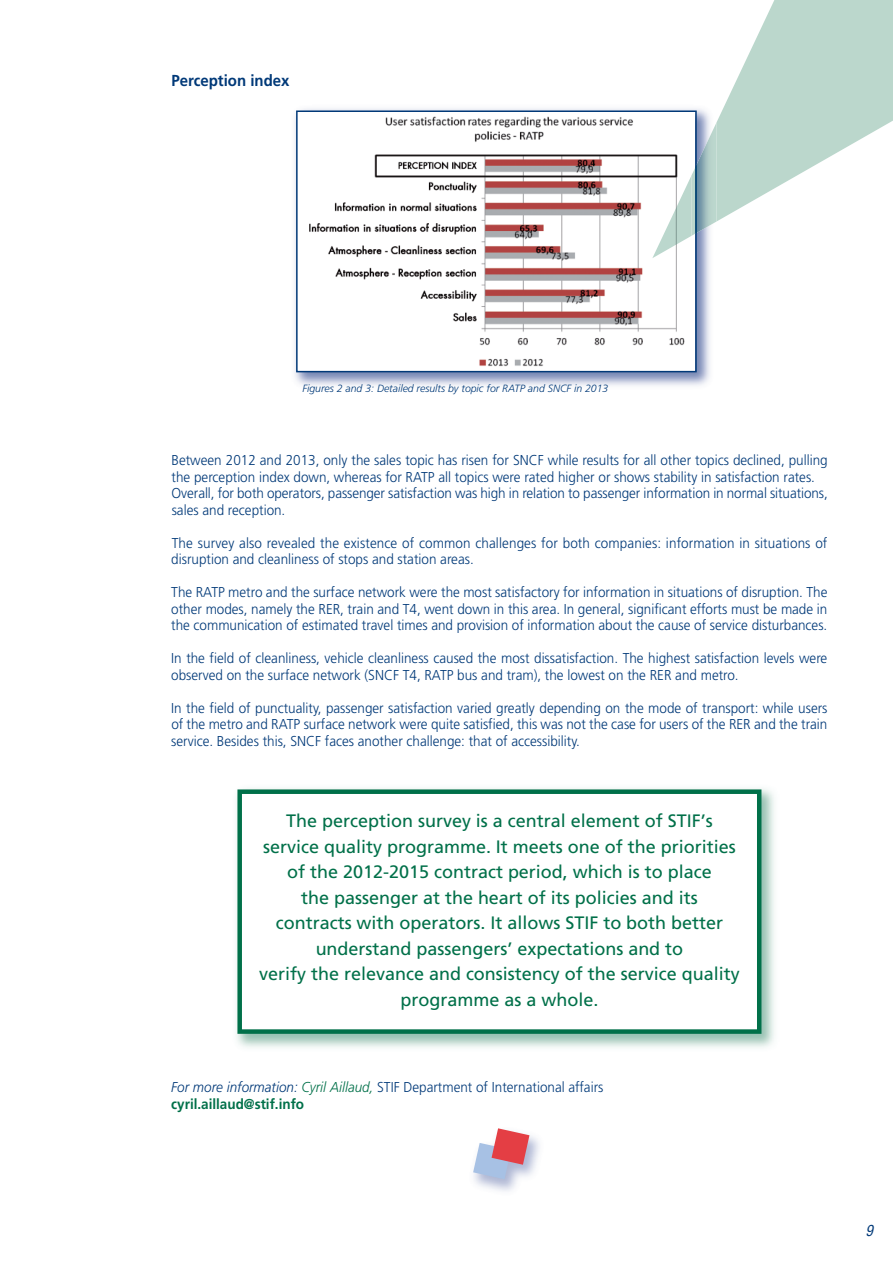
<style>
.page{position:relative;width:893px;height:1263px;background:#fff}
.page>*{position:absolute;margin:0;border:0;box-sizing:border-box;transform-origin:0 0}
.t1{font:18px/25.5px "Frutiger";color:#007049;text-align:center}
.t2{font:700 15.9px "Frutiger";color:#013978;scale:.94 1}
.t3{font:italic condensed 15px "Helvetica";color:#013978}
.t4{font:300 14.25px/16.5px "Frutiger";color:#013978;scale:.94 1}
.t5{font:italic 300 10.5px "Frutiger";color:#013978}
.s1{font-style:italic}
.s2{font-style:italic;color:#007049}
.s3{font-weight:700;color:#007049}
</style>
<div class="page">
<svg style="left:473px;top:1128px;width:56px;height:51px"></svg>
<img style="left:294px;top:108px;width:416px;height:278px">
<img style="left:299px;top:113px;width:393px;height:256px">
<div style="left:296px;top:110px;width:401px;height:262px;border:2px solid #013978"></div>
<img style="left:236px;top:788px;width:538px;height:260px">
<div style="left:242px;top:794px;width:515px;height:235px;background:#fff"></div>
<div style="left:237px;top:789px;width:524px;height:245px;border:4px solid #007049"></div>
<svg style="left:716px;top:0;width:177px;height:221px"></svg>
<img style="left:697px;top:122px;width:19px;height:111px">
<svg style="left:691px;top:164px;width:6px;height:72px"></svg>
<img style="left:652px;top:175px;width:39px;height:83px">
<p class="t2" style="left:172px;top:74px;width:127px">Perception index</p>
<p class="t5" style="left:302px;top:384px;width:307px">Figures 2 and 3: Detailed results by topic for RATP and SNCF in 2013</p>
<p class="t4" style="left:172px;top:453px;width:700px">Between 2012 and 2013, only the sales topic has risen for SNCF while results for all other topics declined, pulling the perception index down, whereas for RATP all topics were rated higher or shows stability in satisfaction rates.<br>Overall, for both operators, passenger satisfaction was high in relation to passenger information in normal situations, sales and reception.</p>
<p class="t4" style="left:171px;top:536px;width:699px">The survey also revealed the existence of common challenges for both companies: information in situations of disruption and cleanliness of stops and station areas.</p>
<p class="t4" style="left:171px;top:585px;width:700px;text-align:justify">The RATP metro and the surface network were the most satisfactory for information in situations of disruption. The other modes, namely the RER, train and T4, went down in this area. In general, significant efforts must be made in the communication of estimated travel times and provision of information about the cause of service disturbances.</p>
<p class="t4" style="left:171px;top:651px;width:699px">In the field of cleanliness, vehicle cleanliness caused the most dissatisfaction. The highest satisfaction levels were observed on the surface network (SNCF T4, RATP bus and tram), the lowest on the RER and metro.</p>
<p class="t4" style="left:171px;top:701px;width:700px;text-align:justify">In the field of punctuality, passenger satisfaction varied greatly depending on the mode of transport: while users of the metro and RATP surface network were quite satisfied, this was not the case for users of the RER and the train service. Besides this, SNCF faces another challenge: that of accessibility.</p>
<p class="t1" style="left:259px;top:810px;width:482px">The perception survey is a central element of STIF’s service quality programme. It meets one of the priorities of the 2012-2015 contract period, which is to place<br>the passenger at the heart of its policies and its<br>contracts with operators. It allows STIF to both better understand passengers’ expectations and to<br>verify the relevance and consistency of the service quality programme as a whole.</p>
<p class="t4" style="left:171px;top:1080px;width:461px"><span class="s1">For more information:</span> <span class="s2">Cyril Aillaud,</span> STIF Department of International affairs <span class="s3">cyril.aillaud@stif.info</span></p>
<p class="t3" style="left:865px;top:1222px;width:9px">9</p>
</div>
